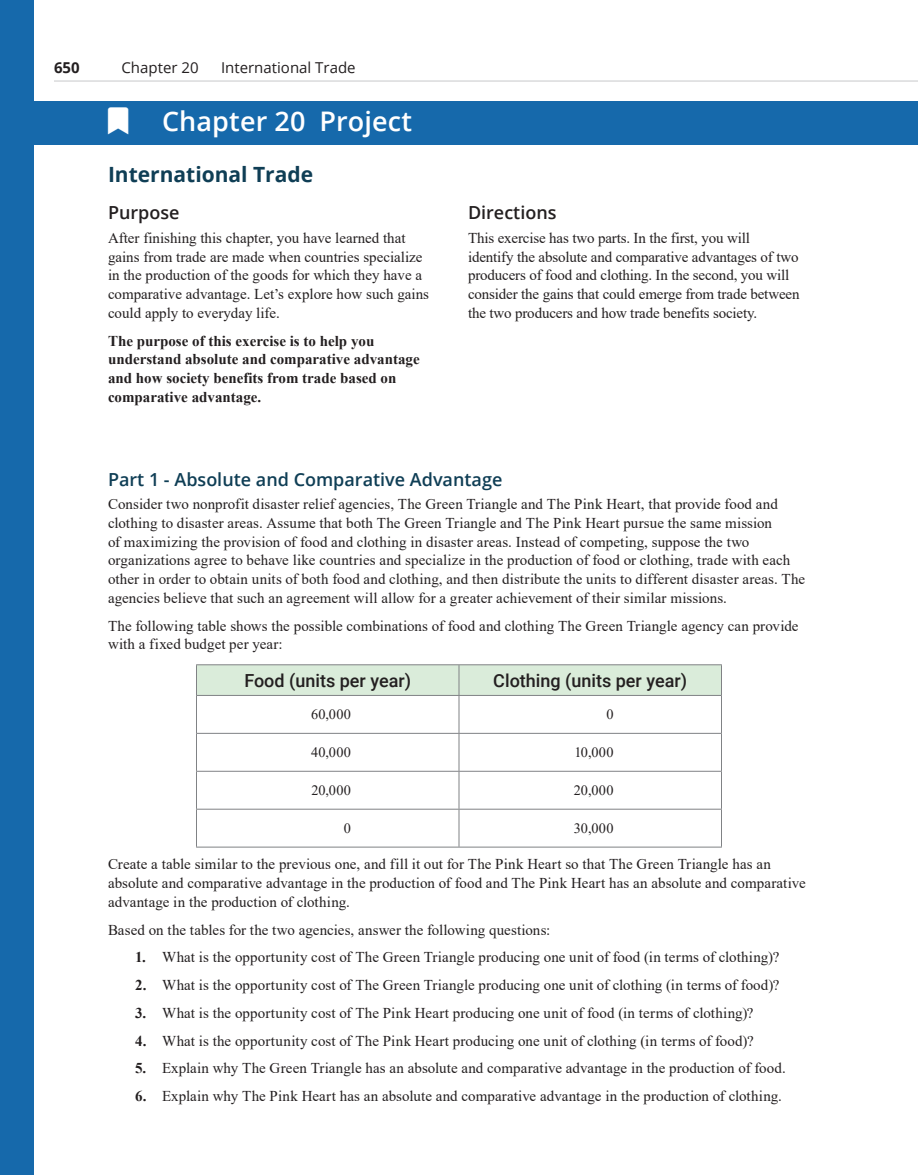
<style>
.page{position:relative;width:918px;height:1175px;background:#fff}
.page>*{position:absolute;margin:0;border:0;box-sizing:border-box;transform-origin:0 0}
.t1{font:600 27px "Open Sans";letter-spacing:.005em;color:#fff}
.h2_-_Subhead{font:700 21px "Open Sans";color:#0f3e55}
.Table_Subhead{font:500 18px "Roboto";color:#231f20}
.h3_-_Heading_Level_3{font:600 18px "Open Sans";color:#0f3e55}
.h3_-_Heading_Level_3-2{font:600 18px "Open Sans";color:#231f20}
.p_-_Body_Text{font:15px/18.8px "Times New Roman";letter-spacing:.005em;color:#231f20}
.p_-_Body_Text__Multi{font:15px/18.8px "Times New Roman";letter-spacing:-.01em;color:#231f20}
.p_-_Body_Text__Multi-2{font:700 15px/18.8px "Times New Roman";color:#231f20}
.t2{font:15px "Open Sans";color:#231f20}
.t3{font:700 15px "Open Sans";color:#231f20}
.Table_Body{font:14.25px "Times New Roman";letter-spacing:.025em;color:#231f20}
.s1{font-weight:700}
</style>
<div class="page">
<div style="left:0;top:0;width:34px;height:1174px;background:#1669ab"></div>
<div style="left:0;top:101px;width:918px;height:44px;background:#1669ab"></div>
<div style="left:197px;top:665px;width:524px;height:30px;background:#daecda"></div>
<hr style="left:459px;top:696px;width:1px;height:37px;background:#808285">
<hr style="left:721px;top:696px;width:1px;height:37px;background:#808285">
<hr style="left:196px;top:733px;width:263px;height:1px;background:#808285">
<hr style="left:459px;top:733px;width:263px;height:1px;background:#808285">
<hr style="left:459px;top:733px;width:1px;height:38px;background:#808285">
<hr style="left:721px;top:733px;width:1px;height:38px;background:#808285">
<hr style="left:196px;top:771px;width:263px;height:1px;background:#808285">
<hr style="left:459px;top:771px;width:263px;height:1px;background:#808285">
<hr style="left:459px;top:771px;width:1px;height:37px;background:#808285">
<hr style="left:721px;top:771px;width:1px;height:37px;background:#808285">
<hr style="left:196px;top:808px;width:263px;height:1px;background:#808285">
<hr style="left:459px;top:808px;width:263px;height:1px;background:#808285">
<hr style="left:459px;top:809px;width:1px;height:37px;background:#808285">
<hr style="left:721px;top:809px;width:1px;height:37px;background:#808285">
<hr style="left:196px;top:846px;width:263px;height:1px;background:#808285">
<hr style="left:459px;top:846px;width:263px;height:1px;background:#808285">
<hr style="left:459px;top:665px;width:1px;height:30px;background:#808285">
<hr style="left:196px;top:696px;width:1px;height:37px;background:#808285">
<hr style="left:196px;top:733px;width:1px;height:38px;background:#808285">
<hr style="left:196px;top:771px;width:1px;height:37px;background:#808285">
<hr style="left:196px;top:809px;width:1px;height:37px;background:#808285">
<hr style="left:196px;top:664px;width:263px;height:1px;background:#808285">
<hr style="left:196px;top:665px;width:1px;height:30px;background:#808285">
<hr style="left:459px;top:664px;width:263px;height:1px;background:#808285">
<hr style="left:721px;top:665px;width:1px;height:30px;background:#808285">
<hr style="left:196px;top:695px;width:263px;height:1px;background:#808285">
<hr style="left:459px;top:695px;width:263px;height:1px;background:#808285">
<hr style="left:54px;top:81px;width:864px;height:1px;background:#c7c8ca">
<p class="t3" style="left:54px;top:57px;width:27px">650</p>
<p class="t2" style="left:122px;top:58px;width:79px">Chapter 20</p>
<p class="t2" style="left:221px;top:58px;width:136px">International Trade</p>
<p class="t1" style="left:162px;top:103px;width:251px">Chapter 20 Project</p>
<h2 class="h2_-_Subhead" style="left:108px;top:159px;width:207px">International Trade</h2>
<h3 class="h3_-_Heading_Level_3-2" style="left:108px;top:201px;width:73px">Purpose</h3>
<p class="p_-_Body_Text__Multi" style="left:108px;top:228px;width:323px">After finishing this chapter, you have learned that gains from trade are made when countries specialize in the production of the goods for which they have a comparative advantage. Let’s explore how such gains could apply to everyday life.</p>
<p class="p_-_Body_Text__Multi-2" style="left:108px;top:331px;width:313px">The purpose of this exercise is to help you understand absolute and comparative advantage and how society benefits from trade based on comparative advantage.</p>
<h3 class="h3_-_Heading_Level_3-2" style="left:468px;top:201px;width:90px">Directions</h3>
<p class="p_-_Body_Text__Multi" style="left:468px;top:228px;width:333px">This exercise has two parts. In the first, you will<br>identify the absolute and comparative advantages of two producers of food and clothing. In the second, you will consider the gains that could emerge from trade between the two producers and how trade benefits society.</p>
<h3 class="h3_-_Heading_Level_3" style="left:108px;top:467px;width:396px">Part 1 - Absolute and Comparative Advantage</h3>
<p class="p_-_Body_Text" style="left:108px;top:494px;width:699px">Consider two nonprofit disaster relief agencies, The Green Triangle and The Pink Heart, that provide food and clothing to disaster areas. Assume that both The Green Triangle and The Pink Heart pursue the same mission<br>of maximizing the provision of food and clothing in disaster areas. Instead of competing, suppose the two organizations agree to behave like countries and specialize in the production of food or clothing, trade with each other in order to obtain units of both food and clothing, and then distribute the units to different disaster areas. The agencies believe that such an agreement will allow for a greater achievement of their similar missions.</p>
<p class="p_-_Body_Text" style="left:108px;top:616px;width:692px">The following table shows the possible combinations of food and clothing The Green Triangle agency can provide with a fixed budget per year:</p>
<p class="Table_Subhead" style="left:244px;top:668px;width:168px">Food (units per year)</p>
<p class="Table_Subhead" style="left:493px;top:668px;width:195px">Clothing (units per year)</p>
<p class="Table_Body" style="left:311px;top:704px;width:41px">60,000</p>
<p class="Table_Body" style="left:606px;top:704px;width:9px">0</p>
<p class="Table_Body" style="left:311px;top:742px;width:41px">40,000</p>
<p class="Table_Body" style="left:575px;top:742px;width:40px">10,000</p>
<p class="Table_Body" style="left:311px;top:780px;width:41px">20,000</p>
<p class="Table_Body" style="left:574px;top:780px;width:41px">20,000</p>
<p class="Table_Body" style="left:344px;top:818px;width:9px">0</p>
<p class="Table_Body" style="left:574px;top:818px;width:41px">30,000</p>
<p class="p_-_Body_Text" style="left:108px;top:854px;width:699px">Create a table similar to the previous one, and fill it out for The Pink Heart so that The Green Triangle has an absolute and comparative advantage in the production of food and The Pink Heart has an absolute and comparative advantage in the production of clothing.</p>
<p class="p_-_Body_Text" style="left:108px;top:919px;width:444px">Based on the tables for the two agencies, answer the following questions:</p>
<p class="p_-_Body_Text" style="left:135px;top:947px;width:646px"><span class="s1">1.</span> What is the opportunity cost of The Green Triangle producing one unit of food (in terms of clothing)?</p>
<p class="p_-_Body_Text" style="left:135px;top:975px;width:646px"><span class="s1">2.</span> What is the opportunity cost of The Green Triangle producing one unit of clothing (in terms of food)?</p>
<p class="p_-_Body_Text" style="left:135px;top:1003px;width:620px"><span class="s1">3.</span> What is the opportunity cost of The Pink Heart producing one unit of food (in terms of clothing)?</p>
<p class="p_-_Body_Text" style="left:135px;top:1030px;width:620px"><span class="s1">4.</span> What is the opportunity cost of The Pink Heart producing one unit of clothing (in terms of food)?</p>
<p class="p_-_Body_Text" style="left:135px;top:1058px;width:652px"><span class="s1">5.</span> Explain why The Green Triangle has an absolute and comparative advantage in the production of food.</p>
<p class="p_-_Body_Text" style="left:135px;top:1086px;width:648px"><span class="s1">6.</span> Explain why The Pink Heart has an absolute and comparative advantage in the production of clothing.</p>
</div>
